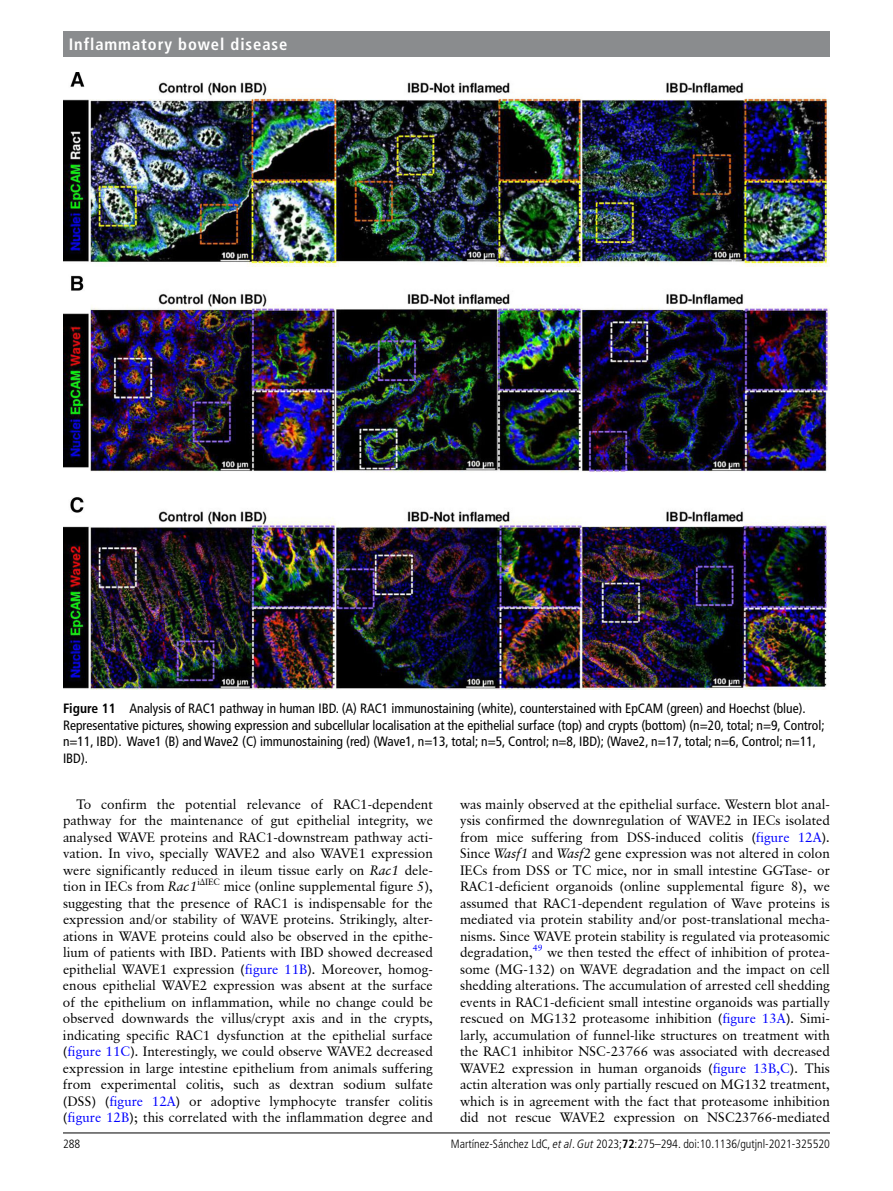
<style>
.page{position:relative;width:893px;height:1191px;background:#fff}
.page>*{position:absolute;margin:0;border:0;box-sizing:border-box;transform-origin:0 0}
.t1{font:700 condensed 16.5px "Frutiger LT Pro";letter-spacing:.055em;color:#fff}
.t2{font:13.5px/16.5px "Classical Garamond BT";color:#000;text-align:justify}
.t3{font:condensed 13.5px/16.5px "Frutiger LT Pro";color:#000}
.t4{font:300 condensed 12px "Frutiger LT Pro";color:#000}
.s1{font-weight:700}
.s2{font-style:italic}
.s3{color:#00f}
</style>
<div class="page">
<hr style="left:63px;top:1132px;width:767px;height:1px;background:#000">
<div style="left:63px;top:31px;width:767px;height:25px;background:#8a8c8e"></div>
<img style="left:64px;top:72px;width:765px;height:617px">
<p class="t1" style="left:69px;top:34px;width:220px">Inflammatory bowel disease</p>
<p class="t3" style="left:63px;top:700px;width:763px"><span class="s1">Figure 11</span> Analysis of RAC1 pathway in human IBD. (A) RAC1 immunostaining (white), counterstained with EpCAM (green) and Hoechst (blue).<br>Representative pictures, showing expression and subcellular localisation at the epithelial surface (top) and crypts (bottom) (n=20, total; n=9, Control; n=11, IBD). Wave1 (B) and Wave2 (C) immunostaining (red) (Wave1, n=13, total; n=5, Control; n=8, IBD); (Wave2, n=17, total; n=6, Control; n=11, IBD).</p>
<p class="t2" style="left:63px;top:795px;width:371px;text-indent:14px">To confirm the potential relevance of RAC1-dependent pathway for the maintenance of gut epithelial integrity, we analysed WAVE proteins and RAC1-downstream pathway acti&shy;vation. In vivo, specially WAVE2 and also WAVE1 expression were significantly reduced in ileum tissue early on <span class="s2">Rac1</span> dele&shy;tion in IECs from <span class="s2">Rac1</span><sup>iΔIEC</sup> mice (online supplemental figure 5), suggesting that the presence of RAC1 is indispensable for the expression and/or stability of WAVE proteins. Strikingly, alter&shy;ations in WAVE proteins could also be observed in the epithe&shy;lium of patients with IBD. Patients with IBD showed decreased epithelial WAVE1 expression (<span class="s3">figure 11B</span>). Moreover, homog&shy;enous epithelial WAVE2 expression was absent at the surface of the epithelium on inflammation, while no change could be observed downwards the villus/crypt axis and in the crypts, indicating specific RAC1 dysfunction at the epithelial surface (<span class="s3">figure 11C</span>). Interestingly, we could observe WAVE2 decreased expression in large intestine epithelium from animals suffering from experimental colitis, such as dextran sodium sulfate (DSS) (<span class="s3">figure 12A</span>) or adoptive lymphocyte transfer colitis (<span class="s3">figure 12B</span>); this correlated with the inflammation degree and</p>
<p class="t2" style="left:460px;top:795px;width:371px">was mainly observed at the epithelial surface. Western blot anal&shy;ysis confirmed the downregulation of WAVE2 in IECs isolated from mice suffering from DSS-induced colitis (<span class="s3">figure 12A</span>).<br>Since <span class="s2">Wasf1</span> and <span class="s2">Wasf2</span> gene expression was not altered in colon IECs from DSS or TC mice, nor in small intestine GGTase- or RAC1-deficient organoids (online supplemental figure 8), we assumed that RAC1-dependent regulation of Wave proteins is mediated via protein stability and/or post-translational mecha&shy;nisms. Since WAVE protein stability is regulated via proteasomic degradation,<sup>49</sup> we then tested the effect of inhibition of protea&shy;some (MG-132) on WAVE degradation and the impact on cell shedding alterations. The accumulation of arrested cell shedding events in RAC1-deficient small intestine organoids was partially rescued on MG132 proteasome inhibition (<span class="s3">figure 13A</span>). Simi&shy;larly, accumulation of funnel-like structures on treatment with the RAC1 inhibitor NSC-23766 was associated with decreased WAVE2 expression in human organoids (<span class="s3">figure 13B,C</span>). This actin alteration was only partially rescued on MG132 treatment, which is in agreement with the fact that proteasome inhibition did not rescue WAVE2 expression on NSC23766-mediated</p>
<p class="t4" style="left:63px;top:1136px;width:19px">288</p>
<p class="t4" style="left:451px;top:1136px;width:381px">Martínez-Sánchez LdC, <span class="s2">et al</span>. <span class="s2">Gut</span> 2023;<span class="s1">72</span>:275–294. doi:10.1136/gutjnl-2021-325520</p>
</div>
